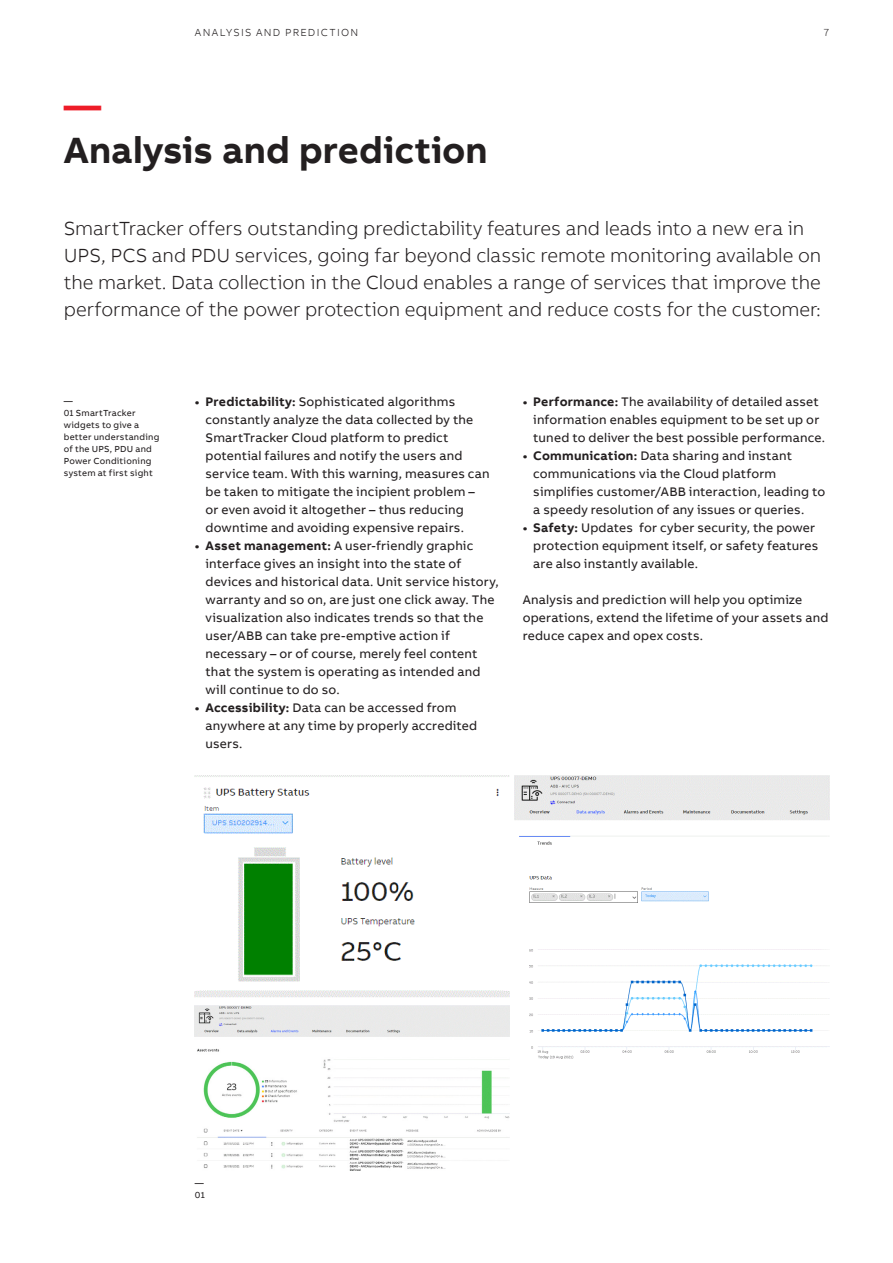
<style>
.page{position:relative;width:893px;height:1263px;background:#fff}
.page>*{position:absolute;margin:0;border:0;box-sizing:border-box;transform-origin:0 0}
.Headline_L_25pt_30pt{font:700 37.5px "AB Bvoice";color:#231f20}
.Headline_L_25pt_30pt-2{font:700 37.5px "AB Bvoice";color:#ee1c28}
.Lead_13pt_18pt{font:300 19.5px/27px "AB Bvoice";letter-spacing:-.005em;color:#231f20}
.Copytext_8_5pt_12pt{font:12.75px/18px "AB Bvoice";letter-spacing:.015em;color:#231f20}
.t1{font:300 10.5px "AB Bvoice";letter-spacing:.12em;color:#231f20}
.Caption_6pt_8pt{font:9px/12px "AB Bvoice";letter-spacing:.025em;color:#231f20}
.s1{font-weight:700}
</style>
<div class="page">
<img style="left:195px;top:775px;width:315px;height:223px">
<img style="left:514px;top:775px;width:315px;height:284px">
<img style="left:195px;top:1006px;width:315px;height:165px">
<p class="t1" style="left:195px;top:26px;width:165px">ANALYSIS AND PREDICTION</p>
<p class="t1" style="left:824px;top:26px;width:7px">7</p>
<p class="Headline_L_25pt_30pt-2" style="left:64px;top:81px;width:39px">—</p>
<p class="Headline_L_25pt_30pt" style="left:64px;top:126px;width:426px">Analysis and prediction</p>
<p class="Lead_13pt_18pt" style="left:64px;top:215px;width:759px">SmartTracker offers outstanding predictability features and leads into a new era in UPS, PCS and PDU services, going far beyond classic remote monitoring available on the market. Data collection in the Cloud enables a range of services that improve the performance of the power protection equipment and reduce costs for the customer:</p>
<p class="Caption_6pt_8pt" style="left:64px;top:395px;width:10px">—</p>
<p class="Caption_6pt_8pt" style="left:64px;top:407px;width:97px">01 SmartTracker widgets to give a better understanding of the UPS, PDU and<br>Power Conditioning system at first sight</p>
<p class="Copytext_8_5pt_12pt" style="left:206px;top:393px;width:286px;text-indent:-11px"><span class="s1">• Predictability:</span> Sophisticated algorithms constantly analyze the data collected by the SmartTracker Cloud platform to predict potential failures and notify the users and service team. With this warning, measures can be taken to mitigate the incipient problem – or even avoid it altogether – thus reducing downtime and avoiding expensive repairs.</p>
<p class="Copytext_8_5pt_12pt" style="left:206px;top:537px;width:295px;text-indent:-11px"><span class="s1">• Asset management:</span> A user-friendly graphic interface gives an insight into the state of devices and historical data. Unit service history, warranty and so on, are just one click away. The visualization also indicates trends so that the user/ABB can take pre-emptive action if necessary – or of course, merely feel content that the system is operating as intended and will continue to do so.</p>
<p class="Copytext_8_5pt_12pt" style="left:206px;top:699px;width:273px;text-indent:-11px"><span class="s1">• Accessibility:</span> Data can be accessed from anywhere at any time by properly accredited users.</p>
<p class="Copytext_8_5pt_12pt" style="left:533px;top:393px;width:293px;text-indent:-11px"><span class="s1">• Performance:</span> The availability of detailed asset information enables equipment to be set up or tuned to deliver the best possible performance.</p>
<p class="Copytext_8_5pt_12pt" style="left:533px;top:447px;width:293px;text-indent:-11px"><span class="s1">• Communication:</span> Data sharing and instant communications via the Cloud platform simplifies customer/ABB interaction, leading to a speedy resolution of any issues or queries.</p>
<p class="Copytext_8_5pt_12pt" style="left:533px;top:519px;width:286px;text-indent:-11px"><span class="s1">• Safety:</span> Updates for cyber security, the power protection equipment itself, or safety features are also instantly available.</p>
<p class="Copytext_8_5pt_12pt" style="left:523px;top:591px;width:307px">Analysis and prediction will help you optimize operations, extend the lifetime of your assets and reduce capex and opex costs.</p>
<p class="Caption_6pt_8pt" style="left:195px;top:1177px;width:10px">—</p>
<p class="Caption_6pt_8pt" style="left:195px;top:1189px;width:11px">01</p>
</div>
